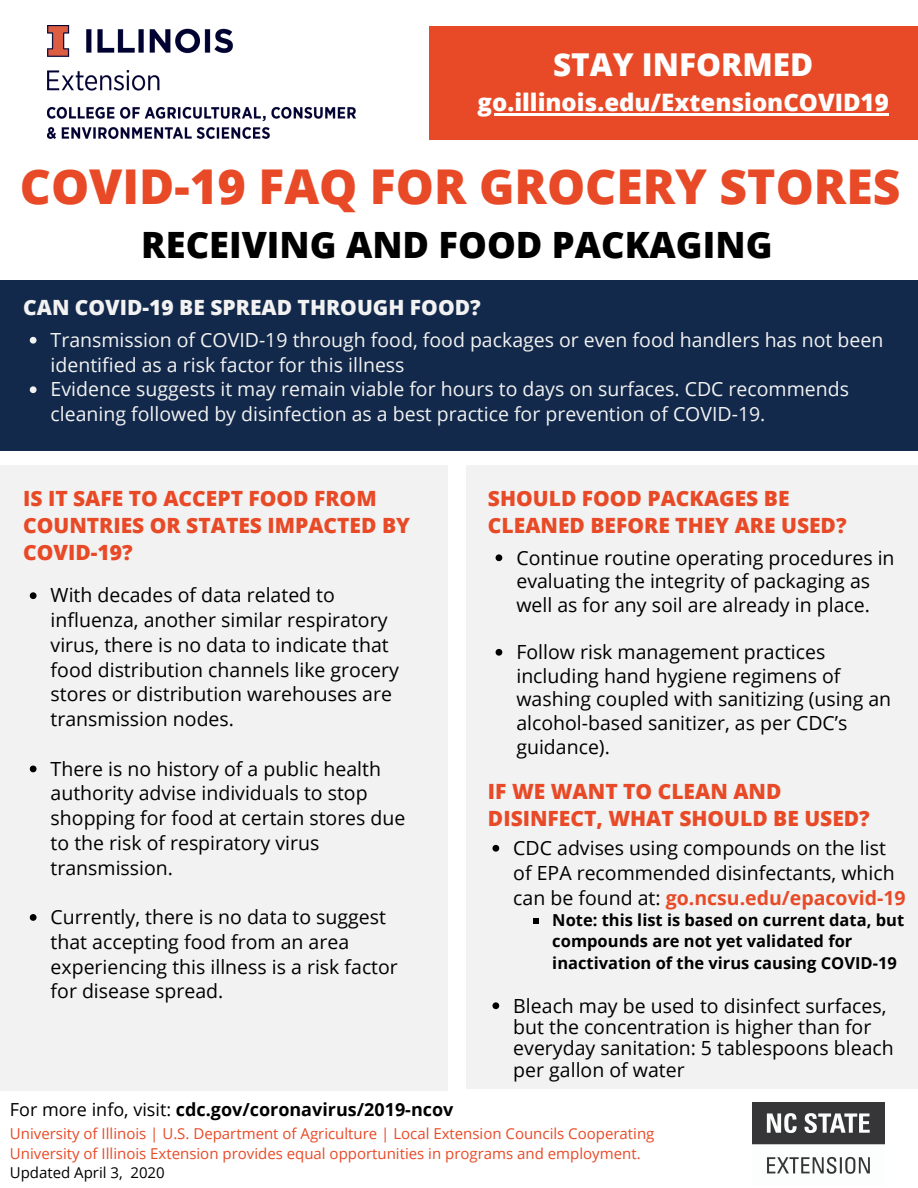
<style>
.page{position:relative;width:918px;height:1188px;background:#fff}
.page>*{position:absolute;margin:0;border:0;box-sizing:border-box;transform-origin:0 0}
.t1{font:800 48px "Open Sans";color:#e84a27}
.t2{font:800 36.3px "Open Sans";color:#000}
.t3{font:800 31.5px "Open Sans";color:#fff}
.t4{font:800 24px "Open Sans";color:#fff}
.t5{font:800 21px/27px "Open Sans";color:#e84a27}
.t6{font:800 21px "Open Sans";color:#f2f2f2}
.t7{font:19.5px/24.8px "Open Sans";color:#000}
.t8{font:19.5px/24.8px "Open Sans";color:#f2f2f2}
.t9{font:700 18px "Open Sans";color:#000}
.t10{font:700 16.5px/21.3px "Open Sans";color:#000}
.t11{font:15px/20.5px "Open Sans";color:#e84a27}
.t12{font:15px "Open Sans";color:#000}
.s1{font-weight:700;color:#e84a27}
.s2{font-weight:400}
</style>
<div class="page">
<div style="left:0;top:280px;width:918px;height:171px;background:#13294b"></div>
<div style="left:0;top:465px;width:448px;height:625px;background:#f2f2f2"></div>
<div style="left:467px;top:465px;width:451px;height:623px;background:#f2f2f2"></div>
<svg style="left:30px;top:337px;width:7px;height:7px"></svg>
<svg style="left:30px;top:386px;width:7px;height:7px"></svg>
<svg style="left:30px;top:592px;width:7px;height:7px"></svg>
<svg style="left:30px;top:766px;width:7px;height:6px"></svg>
<svg style="left:30px;top:914px;width:7px;height:7px"></svg>
<svg style="left:496px;top:554px;width:6px;height:7px"></svg>
<svg style="left:496px;top:649px;width:6px;height:7px"></svg>
<svg style="left:492px;top:845px;width:7px;height:7px"></svg>
<svg style="left:533px;top:918px;width:6px;height:6px"></svg>
<svg style="left:492px;top:1002px;width:7px;height:7px"></svg>
<div style="left:430px;top:26px;width:488px;height:113px;background:#e84a27"></div>
<hr style="left:478px;top:113px;width:411px;height:2px;background:#fff">
<img style="left:48px;top:26px;width:308px;height:112px">
<img style="left:753px;top:1103px;width:131px;height:71px">
<h3 class="t3" style="left:553px;top:42px;width:262px">STAY INFORMED</h3>
<p class="t4" style="left:478px;top:85px;width:413px">go.illinois.edu/ExtensionCOVID19</p>
<h1 class="t1" style="left:20px;top:153px;width:882px">COVID-19 FAQ FOR GROCERY STORES</h1>
<h2 class="t2" style="left:141px;top:220px;width:633px">RECEIVING AND FOOD PACKAGING</h2>
<p class="t6" style="left:23px;top:293px;width:459px">CAN COVID-19 BE SPREAD THROUGH FOOD?</p>
<p class="t8" style="left:51px;top:327px;width:834px">Transmission of COVID-19 through food, food packages or even food handlers has not been identified as a risk factor for this illness<br>Evidence suggests it may remain viable for hours to days on surfaces. CDC recommends cleaning followed by disinfection as a best practice for prevention of COVID-19.</p>
<p class="t5" style="left:23px;top:484px;width:388px">IS IT SAFE TO ACCEPT FOOD FROM<br>COUNTRIES OR STATES IMPACTED BY<br>COVID-19?</p>
<p class="t7" style="left:51px;top:583px;width:350px">With decades of data related to influenza, another similar respiratory virus, there is no data to indicate that food distribution channels like grocery stores or distribution warehouses are transmission nodes.</p>
<p class="t7" style="left:51px;top:756px;width:356px">There is no history of a public health authority advise individuals to stop shopping for food at certain stores due to the risk of respiratory virus transmission.</p>
<p class="t7" style="left:51px;top:904px;width:349px">Currently, there is no data to suggest that accepting food from an area experiencing this illness is a risk factor for disease spread.</p>
<p class="t5" style="left:488px;top:484px;width:360px">SHOULD FOOD PACKAGES BE<br>CLEANED BEFORE THEY ARE USED?</p>
<p class="t7" style="left:516px;top:545px;width:380px;line-height:23.7px">Continue routine operating procedures in evaluating the integrity of packaging as well as for any soil are already in place.</p>
<p class="t7" style="left:516px;top:640px;width:376px;line-height:23.7px">Follow risk management practices including hand hygiene regimens of washing coupled with sanitizing (using an alcohol-based sanitizer, as per CDC’s guidance).</p>
<p class="t5" style="left:488px;top:777px;width:383px">IF WE WANT TO CLEAN AND<br>DISINFECT, WHAT SHOULD BE USED?</p>
<p class="t7" style="left:513px;top:835px;width:394px">CDC advises using compounds on the list of EPA recommended disinfectants, which can be found at: <span class="s1">go.ncsu.edu/epacovid-19</span></p>
<p class="t10" style="left:552px;top:909px;width:353px">Note: this list is based on current data, but compounds are not yet validated for inactivation of the virus causing COVID-19</p>
<p class="t7" style="left:513px;top:994px;width:382px;line-height:21.3px">Bleach may be used to disinfect surfaces, but the concentration is higher than for everyday sanitation: 5 tablespoons bleach per gallon of water</p>
<p class="t9" style="left:10px;top:1097px;width:445px"><span class="s2">For more info, visit:</span> cdc.gov/coronavirus/2019-ncov</p>
<p class="t11" style="left:10px;top:1123px;width:646px">University of Illinois | U.S. Department of Agriculture | Local Extension Councils Cooperating<br>University of Illinois Extension provides equal opportunities in programs and employment.</p>
<p class="t12" style="left:10px;top:1162px;width:156px">Updated April 3, 2020</p>
</div>
